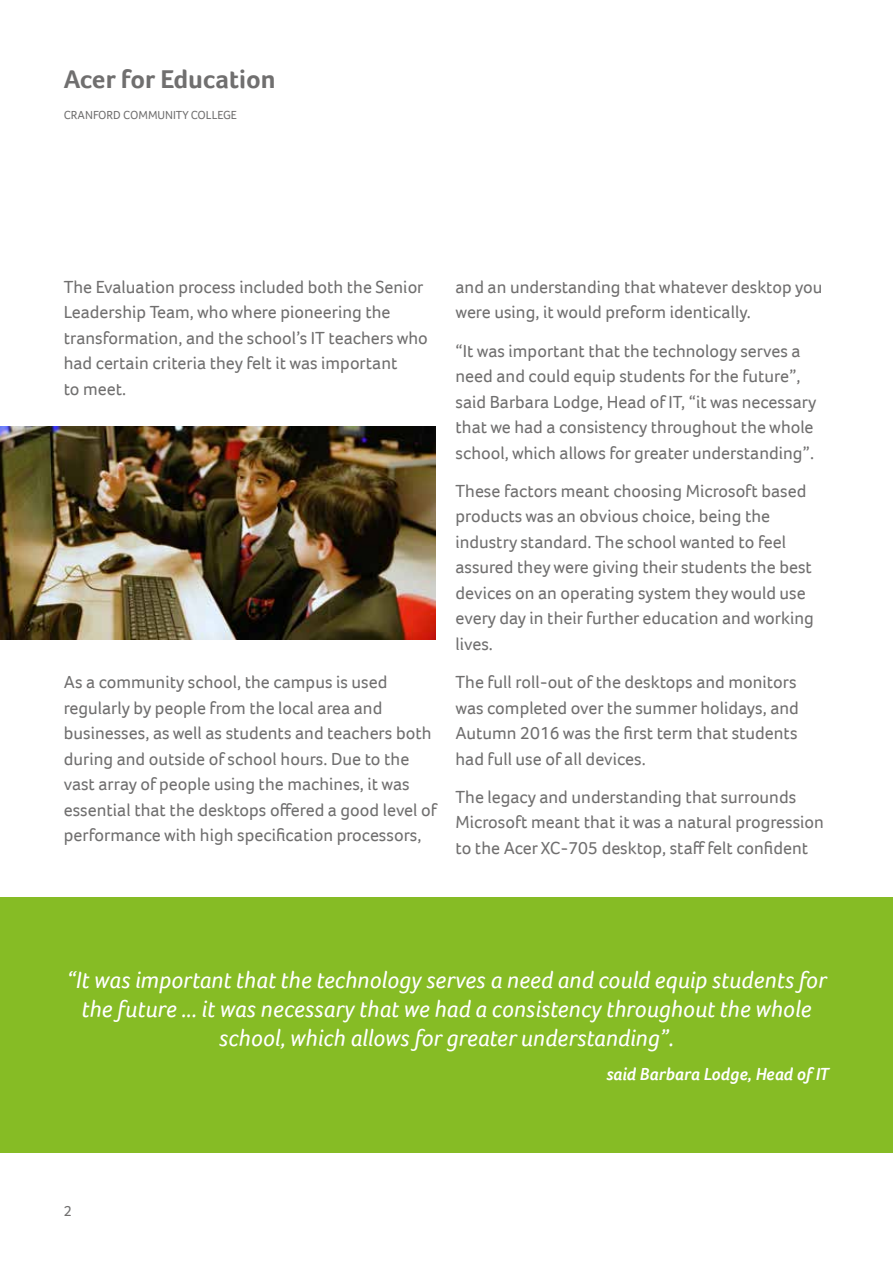
<style>
.page{position:relative;width:893px;height:1263px;background:#fff}
.page>*{position:absolute;margin:0;border:0;box-sizing:border-box;transform-origin:0 0}
.t1{font:700 26.4px "Acer Foco";color:#706f6f}
.t2{font:italic 24px/28.8px "Acer Foco";color:#fff;text-align:center}
.t3{font:18px/25.5px "Acer Foco";color:#706f6f}
.t4{font:italic 600 18px "Acer Foco";color:#fff}
.t5{font:15px "Acer Foco";color:#706f6f}
.t6{font:12px "Acer Foco";color:#706f6f}
</style>
<div class="page">
<div style="left:0;top:897px;width:893px;height:255px;background:#86bc25"></div>
<img style="left:0;top:427px;width:436px;height:213px">
<h1 class="t1" style="left:64px;top:64px;width:213px">Acer for Education</h1>
<p class="t6" style="left:64px;top:108px;width:175px">CRANFORD COMMUNITY COLLEGE</p>
<p class="t3" style="left:64px;top:274px;width:366px">The Evaluation process included both the Senior Leadership Team, who where pioneering the transformation, and the school’s IT teachers who had certain criteria they felt it was important<br>to meet.</p>
<p class="t3" style="left:64px;top:669px;width:375px">As a community school, the campus is used regularly by people from the local area and businesses, as well as students and teachers both during and outside of school hours. Due to the vast array of people using the machines, it was essential that the desktops offered a good level of performance with high specification processors,</p>
<p class="t3" style="left:455px;top:274px;width:368px">and an understanding that whatever desktop you were using, it would preform identically.</p>
<p class="t3" style="left:455px;top:338px;width:362px">“It was important that the technology serves a need and could equip students for the future”, said Barbara Lodge, Head of IT, “it was necessary that we had a consistency throughout the whole school, which allows for greater understanding”.</p>
<p class="t3" style="left:455px;top:478px;width:360px">These factors meant choosing Microsoft based products was an obvious choice, being the industry standard. The school wanted to feel assured they were giving their students the best devices on an operating system they would use every day in their further education and working lives.</p>
<p class="t3" style="left:455px;top:669px;width:345px">The full roll-out of the desktops and monitors was completed over the summer holidays, and Autumn 2016 was the first term that students had full use of all devices.</p>
<p class="t3" style="left:455px;top:784px;width:370px">The legacy and understanding that surrounds<br>Microsoft meant that it was a natural progression to the Acer XC-705 desktop, staff felt confident</p>
<h2 class="t2" style="left:67px;top:966px;width:762px">“It was important that the technology serves a need and could equip students for the future ... it was necessary that we had a consistency throughout the whole school, which allows for greater understanding”.</h2>
<p class="t4" style="left:606px;top:1064px;width:225px">said Barbara Lodge, Head of IT</p>
<p class="t5" style="left:64px;top:1202px;width:10px">2</p>
</div>
